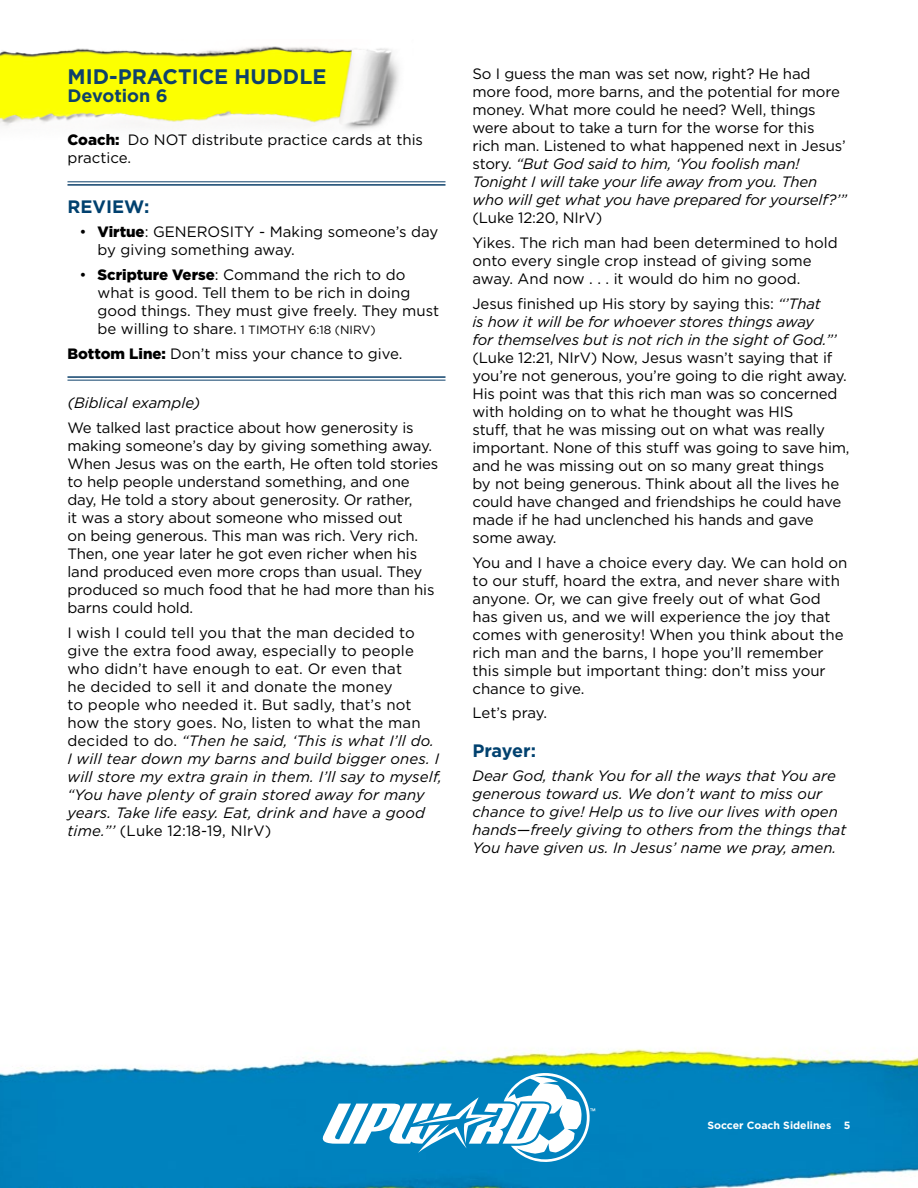
<style>
.page{position:relative;width:918px;height:1188px;background:#fff}
.page>*{position:absolute;margin:0;border:0;box-sizing:border-box;transform-origin:0 0}
.t1{font:700 21px "Gotham";color:#0e416b}
.t2{font:700 18px "Gotham";color:#01416f}
.t3{font:700 18px "Gotham";color:#0e416b}
.t4{font:15px/18px "Gotham";letter-spacing:-.01em;color:#000}
.t5{font:15px/18px "Gotham";letter-spacing:.01em;color:#000}
.t6{font:italic 15px/18px "Gotham";color:#000}
.t7{font:12px "Gotham";color:#000}
.t8{font:700 10.5px "Gotham";color:#fff}
.s1{font-weight:900}
.s2{font-size:15px}
.s3{font-style:italic}
.s4{font-style:normal}
</style>
<div class="page">
<img style="left:0;top:1049px;width:918px;height:139px">
<svg style="left:323px;top:1073px;width:272px;height:89px"></svg>
<img style="left:0;top:46px;width:399px;height:84px">
<hr style="left:68px;top:184px;width:378px;height:2px;background:#0e416b">
<hr style="left:68px;top:181px;width:378px;height:1px;background:#0e416b">
<hr style="left:68px;top:376px;width:378px;height:2px;background:#0e416b">
<hr style="left:68px;top:380px;width:378px;height:1px;background:#0e416b">
<h1 class="t1" style="left:68px;top:63px;width:260px">MID-PRACTICE HUDDLE</h1>
<p class="t3" style="left:68px;top:84px;width:102px">Devotion 6</p>
<p class="t4" style="left:68px;top:130px;width:357px"><span class="s1">Coach:</span> Do NOT distribute practice cards at this practice.</p>
<p class="t2" style="left:68px;top:194px;width:83px">REVIEW:</p>
<p class="t4" style="left:98px;top:223px;width:342px;text-indent:-18px">• <span class="s1">Virtue</span>: GENEROSITY - Making someone’s day by giving something away.</p>
<p class="t4" style="left:98px;top:265px;width:343px;text-indent:-18px">• <span class="s1">Scripture Verse</span>: Command the rich to do what is good. Tell them to be rich in doing good things. They must give freely. They must</p>
<p class="t7" style="left:98px;top:322px;width:280px"><span class="s2">be willing to share.</span> 1 TIMOTHY 6:18 (NIRV)</p>
<p class="t4" style="left:68px;top:344px;width:337px"><span class="s1">Bottom Line:</span> Don’t miss your chance to give.</p>
<p class="t6" style="left:68px;top:394px;width:134px">(Biblical example)</p>
<p class="t4" style="left:68px;top:418px;width:372px">We talked last practice about how generosity is making someone’s day by giving something away.<br>When Jesus was on the earth, He often told stories to help people understand something, and one day, He told a story about generosity. Or rather,<br>it was a story about someone who missed out<br>on being generous. This man was rich. Very rich.<br>Then, one year later he got even richer when his land produced even more crops than usual. They produced so much food that he had more than his barns could hold.</p>
<p class="t5" style="left:68px;top:623px;width:376px">I wish I could tell you that the man decided to give the extra food away, especially to people who didn’t have enough to eat. Or even that<br>he decided to sell it and donate the money<br>to people who needed it. But sadly, that’s not how the story goes. No, listen to what the man decided to do. <span class="s3">“Then he said, ‘This is what I’ll do.<br>I will tear down my barns and build bigger ones. I will store my extra grain in them. I’ll say to myself, “You have plenty of grain stored away for many years. Take life easy. Eat, drink and have a good time.”’</span> (Luke 12:18-19, NIrV)</p>
<p class="t4" style="left:472px;top:65px;width:376px">So I guess the man was set now, right? He had more food, more barns, and the potential for more money. What more could he need? Well, things were about to take a turn for the worse for this<br>rich man. Listened to what happened next in Jesus’ story. <span class="s3">“But God said to him, ‘You foolish man!<br>Tonight I will take your life away from you. Then who will get what you have prepared for yourself?’”</span></p>
<p class="t4" style="left:472px;top:205px;width:367px;line-height:24.8px">(Luke 12:20, NIrV)<br>Yikes. The rich man had been determined to hold</p>
<p class="t4" style="left:472px;top:252px;width:341px">onto every single crop instead of giving some away. And now . . . it would do him no good.</p>
<p class="t6" style="left:472px;top:294px;width:366px"><span class="s4">Jesus finished up His story by saying this:</span> “’That<br>is how it will be for whoever stores things away for themselves but is not rich in the sight of God.”’</p>
<p class="t4" style="left:472px;top:348px;width:379px">(Luke 12:21, NIrV) Now, Jesus wasn’t saying that if you’re not generous, you’re going to die right away.<br>His point was that this rich man was so concerned with holding on to what he thought was HIS<br>stuff, that he was missing out on what was really important. None of this stuff was going to save him, and he was missing out on so many great things<br>by not being generous. Think about all the lives he could have changed and friendships he could have made if he had unclenched his hands and gave some away.</p>
<p class="t4" style="left:472px;top:553px;width:377px">You and I have a choice every day. We can hold on to our stuff, hoard the extra, and never share with anyone. Or, we can give freely out of what God has given us, and we will experience the joy that comes with generosity! When you think about the rich man and the barns, I hope you’ll remember this simple but important thing: don’t miss your chance to give.</p>
<p class="t4" style="left:472px;top:704px;width:76px">Let’s pray.</p>
<p class="t2" style="left:472px;top:738px;width:65px">Prayer:</p>
<p class="t6" style="left:472px;top:767px;width:375px">Dear God, thank You for all the ways that You are generous toward us. We don’t want to miss our chance to give! Help us to live our lives with open hands—freely giving to others from the things that You have given us. In Jesus’ name we pray, amen.</p>
<p class="t8" style="left:707px;top:1118px;width:145px">Soccer Coach Sidelines 5</p>
</div>
